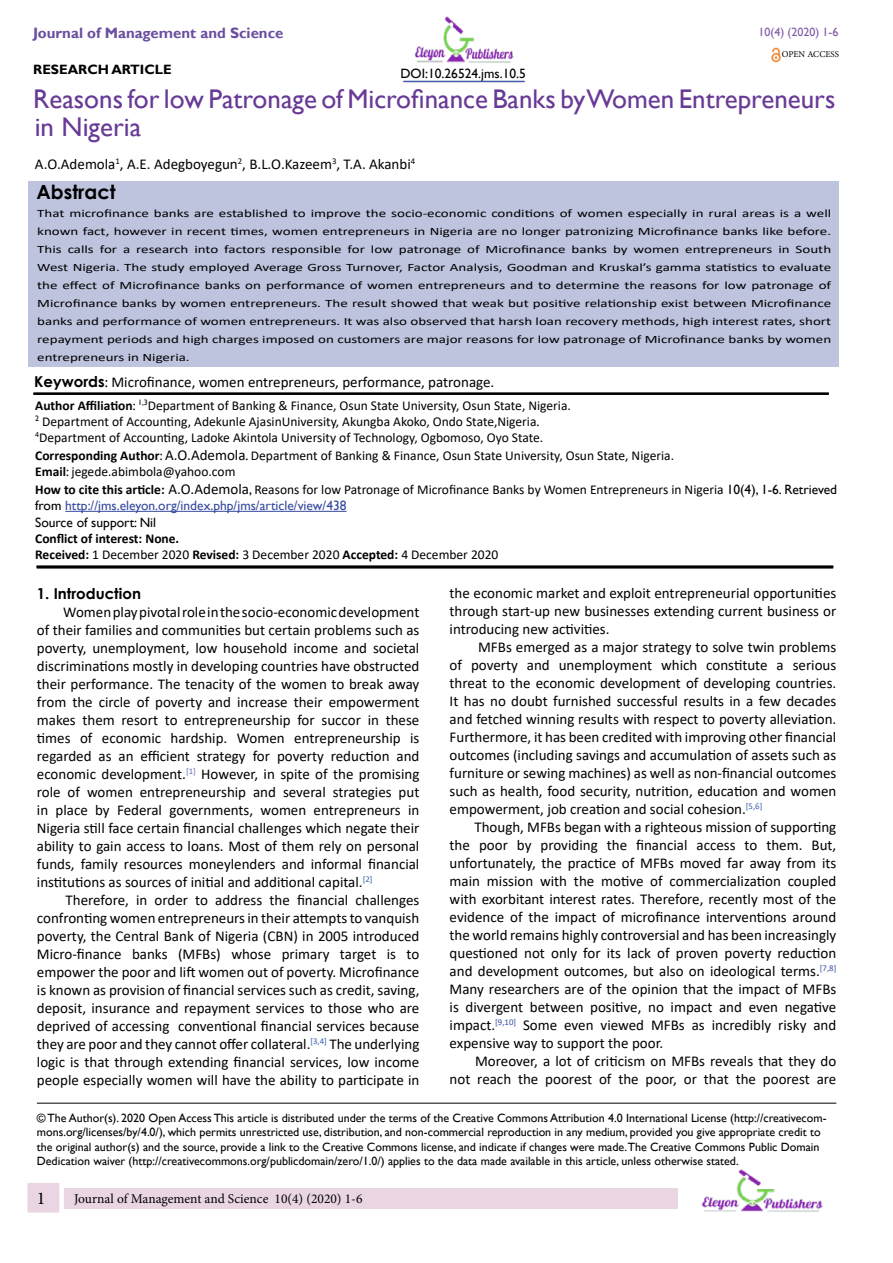
<style>
.page{position:relative;width:893px;height:1263px;background:#fff}
.page>*{position:absolute;margin:0;border:0;box-sizing:border-box;transform-origin:0 0}
.t1{font:27px "Gill Sans";color:#683a96}
.t2{font:700 19.5px "Century Gothic";color:#000}
.t3{font:18px "Minion Pro";color:#000}
.t4{font:15px/18px "Calibri";color:#000;text-align:justify}
.t5{font:700 15px "Gill Sans";color:#6b4fa0}
.t6{font:700 15px "Century Gothic";color:#000}
.t7{font:13.5px/16.2px "Calibri";color:#000}
.t8{font:700 13.5px/16.2px "Calibri";color:#000}
.t9{font:13.5px/16.2px "Gill Sans";color:#364ba0}
.t10{font:13.5px "Minion Pro";color:#000}
.t11{font:13.5px "Gill Sans";color:#000}
.t12{font:700 13.5px "Gill Sans";color:#000}
.t13{font:12px/14.4px "Gill Sans";color:#000}
.t14{font:12px "Gill Sans";color:#7d58a5}
.t15{font:11.25px/18px "Calibri";color:#000;text-align:justify;scale:1.33 1}
.t16{font:9px "Minion Pro";color:#000}
.s1{font-family:"Century Gothic";font-weight:700}
.s2{font-family:"Gill Sans"}
.s3{font-weight:700}
.s4{font-size:15px}
.s5{color:#000}
.s6{font-weight:400}
</style>
<div class="page">
<img style="left:701px;top:1170px;width:122px;height:42px">
<div style="left:58px;top:1188px;width:620px;height:20px;background:#ead6e3"></div>
<div style="left:23px;top:1178px;width:41px;height:39px;background:#ead6e3;border:4px solid #fff"></div>
<div style="left:29px;top:182px;width:810px;height:185px;background:#bec3de"></div>
<hr style="left:65px;top:511px;width:282px;height:1px;background:#364ba0">
<hr style="left:33px;top:393px;width:796px;height:1px;background:#000">
<hr style="left:33px;top:394px;width:796px;height:1px;background:#000">
<hr style="left:37px;top:568px;width:796px;height:1px;background:#000">
<hr style="left:37px;top:567px;width:796px;height:1px;background:#000">
<hr style="left:37px;top:566px;width:796px;height:1px;background:#000">
<hr style="left:403px;top:81px;width:122px;height:1px;background:#425aa9">
<img style="left:771px;top:47px;width:10px;height:16px">
<hr style="left:37px;top:1103px;width:799px;height:1px;background:#000">
<img style="left:414px;top:16px;width:100px;height:47px">
<p class="t5" style="left:33px;top:24px;width:252px">Journal of Management and Science</p>
<p class="t12" style="left:33px;top:61px;width:140px">RESEARCH ARTICLE</p>
<h1 class="t1" style="left:33px;top:83px;width:804px">Reasons for low Patronage of Microfinance Banks by Women Entrepreneurs</h1>
<p class="t14" style="left:758px;top:25px;width:82px">10(4) (2020) 1-6</p>
<p class="t16" style="left:782px;top:48px;width:59px">OPEN ACCESS</p>
<p class="t11" style="left:400px;top:66px;width:127px">DOI:10.26524.jms.10.5</p>
<h1 class="t1" style="left:35px;top:111px;width:108px">in Nigeria</h1>
<p class="t4" style="left:35px;top:154px;width:382px">A.O.Ademola<sup>1</sup>, A.E. Adegboyegun<sup>2</sup>, B.L.O.Kazeem<sup>3</sup>, T.A. Akanbi<sup>4</sup></p>
<h2 class="t2" style="left:36px;top:177px;width:81px">Abstract</h2>
<p class="t15" style="left:37px;top:203px;width:598px">That microfinance banks are established to improve the socio-economic conditions of women especially in rural areas is a well known fact, however in recent times, women entrepreneurs in Nigeria are no longer patronizing Microfinance banks like before.<br>This calls for a research into factors responsible for low patronage of Microfinance banks by women entrepreneurs in South West Nigeria. The study employed Average Gross Turnover, Factor Analysis, Goodman and Kruskal’s gamma statistics to evaluate the effect of Microfinance banks on performance of women entrepreneurs and to determine the reasons for low patronage of Microfinance banks by women entrepreneurs. The result showed that weak but positive relationship exist between Microfinance banks and performance of women entrepreneurs. It was also observed that harsh loan recovery methods, high interest rates, short repayment periods and high charges imposed on customers are major reasons for low patronage of Microfinance banks by women entrepreneurs in Nigeria.</p>
<p class="t4" style="left:34px;top:372px;width:462px"><span class="s1">Keywords</span><span class="s2">:</span> Microfinance, women entrepreneurs, performance, patronage.</p>
<p class="t7" style="left:35px;top:397px;width:537px"><span class="s3">Author Affiliation</span><span class="s2">:</span> <sup>1,3</sup>Department of Banking &amp; Finance, Osun State University, Osun State, Nigeria.<br><sup>2</sup> Department of Accounting, Adekunle AjasinUniversity, Akungba Akoko, Ondo State,Nigeria<span class="s2">.<br></span><sup>4</sup>Department of Accounting, Ladoke Akintola University of Technology, Ogbomoso, Oyo State.</p>
<p class="t7" style="left:35px;top:447px;width:640px"><span class="s3">Corresponding Author</span><span class="s2">:</span> <span class="s4">A.O.Ademola</span><span class="s2">.</span> Department of Banking &amp; Finance, Osun State University, Osun State, Nigeria.<br><span class="s3">Email</span><span class="s2">:</span> jegede.abimbola@yahoo.com</p>
<p class="t7" style="left:35px;top:481px;width:803px"><span class="s3">How to cite this article:</span> <span class="s4">A.O.Ademola</span><span class="s2">,</span> Reasons for low Patronage of Microfinance Banks by Women Entrepreneurs in Nigeria <span class="s2">10(4), 1-6. Retrieved</span></p>
<p class="t9" style="left:35px;top:498px;width:313px"><span class="s5">from</span> http://jms.eleyon.org/index.php/jms/article/view/438<br><span class="s5">Source of support: Nil</span></p>
<p class="t8" style="left:35px;top:530px;width:465px">Conflict of interest: None.<br>Received: <span class="s6">1 December 2020</span> Revised: <span class="s6">3 December 2020</span> Accepted: <span class="s6">4 December 2020</span></p>
<p class="t4" style="left:450px;top:583px;width:388px">the economic market and exploit entrepreneurial opportunities through start-up new businesses extending current business or introducing new activities.</p>
<p class="t4" style="left:450px;top:637px;width:388px;text-indent:29px">MFBs emerged as a major strategy to solve twin problems of poverty and unemployment which constitute a serious threat to the economic development of developing countries.<br>It has no doubt furnished successful results in a few decades and fetched winning results with respect to poverty alleviation.<br>Furthermore, it has been credited with improving other financial outcomes (including savings and accumulation of assets such as furniture or sewing machines) as well as non-financial outcomes such as health, food security, nutrition, education and women empowerment, job creation and social cohesion.<sup>[5,6]</sup></p>
<p class="t4" style="left:450px;top:817px;width:388px;text-indent:25px">Though, MFBs began with a righteous mission of supporting the poor by providing the financial access to them. But, unfortunately, the practice of MFBs moved far away from its main mission with the motive of commercialization coupled with exorbitant interest rates. Therefore, recently most of the evidence of the impact of microfinance interventions around the world remains highly controversial and has been increasingly questioned not only for its lack of proven poverty reduction and development outcomes, but also on ideological terms.<sup>[7,8] </sup>Many researchers are of the opinion that the impact of MFBs is divergent between positive, no impact and even negative impact.<sup>[9,10]</sup> Some even viewed MFBs as incredibly risky and expensive way to support the poor.</p>
<p class="t4" style="left:450px;top:1051px;width:388px;text-align:right">Moreover, a lot of criticism on MFBs reveals that they do<br>not reach the poorest of the poor, or that the poorest are</p>
<p class="t6" style="left:37px;top:582px;width:106px">1. Introduction</p>
<p class="t4" style="left:37px;top:603px;width:384px;text-indent:26px">Women play pivotal role in the socio-economic development of their families and communities but certain problems such as poverty, unemployment, low household income and societal discriminations mostly in developing countries have obstructed their performance. The tenacity of the women to break away from the circle of poverty and increase their empowerment makes them resort to entrepreneurship for succor in these times of economic hardship. Women entrepreneurship is regarded as an efficient strategy for poverty reduction and economic development.<sup>[1]</sup> However, in spite of the promising role of women entrepreneurship and several strategies put in place by Federal governments, women entrepreneurs in Nigeria still face certain financial challenges which negate their ability to gain access to loans. Most of them rely on personal funds, family resources moneylenders and informal financial institutions as sources of initial and additional capital.<sup>[2]</sup></p>
<p class="t4" style="left:37px;top:891px;width:384px;text-indent:29px">Therefore, in order to address the financial challenges confronting women entrepreneurs in their attempts to vanquish poverty, the Central Bank of Nigeria (CBN) in 2005 introduced Micro-finance banks (MFBs) whose primary target is to empower the poor and lift women out of poverty. Microfinance is known as provision of financial services such as credit, saving, deposit, insurance and repayment services to those who are deprived of accessing conventional financial services because they are poor and they cannot offer collateral.<sup>[3,4]</sup> The underlying logic is that through extending financial services, low income people especially women will have the ability to participate in</p>
<p class="t13" style="left:37px;top:1111px;width:791px">© The Author(s). 2020 Open Access This article is distributed under the terms of the Creative Commons Attribution 4.0 International License (http://creativecom&shy;mons.org/licenses/by/4.0/), which permits unrestricted use, distribution, and non-commercial reproduction in any medium, provided you give appropriate credit to the original author(s) and the source, provide a link to the Creative Commons license, and indicate if changes were made.The Creative Commons Public Domain Dedication waiver (http://creativecommons.org/publicdomain/zero/1.0/) applies to the data made available in this article, unless otherwise stated.</p>
<p class="t3" style="left:37px;top:1186px;width:10px">1</p>
<p class="t10" style="left:74px;top:1190px;width:290px">Journal of Management and Science 10(4) (2020) 1-6</p>
</div>
